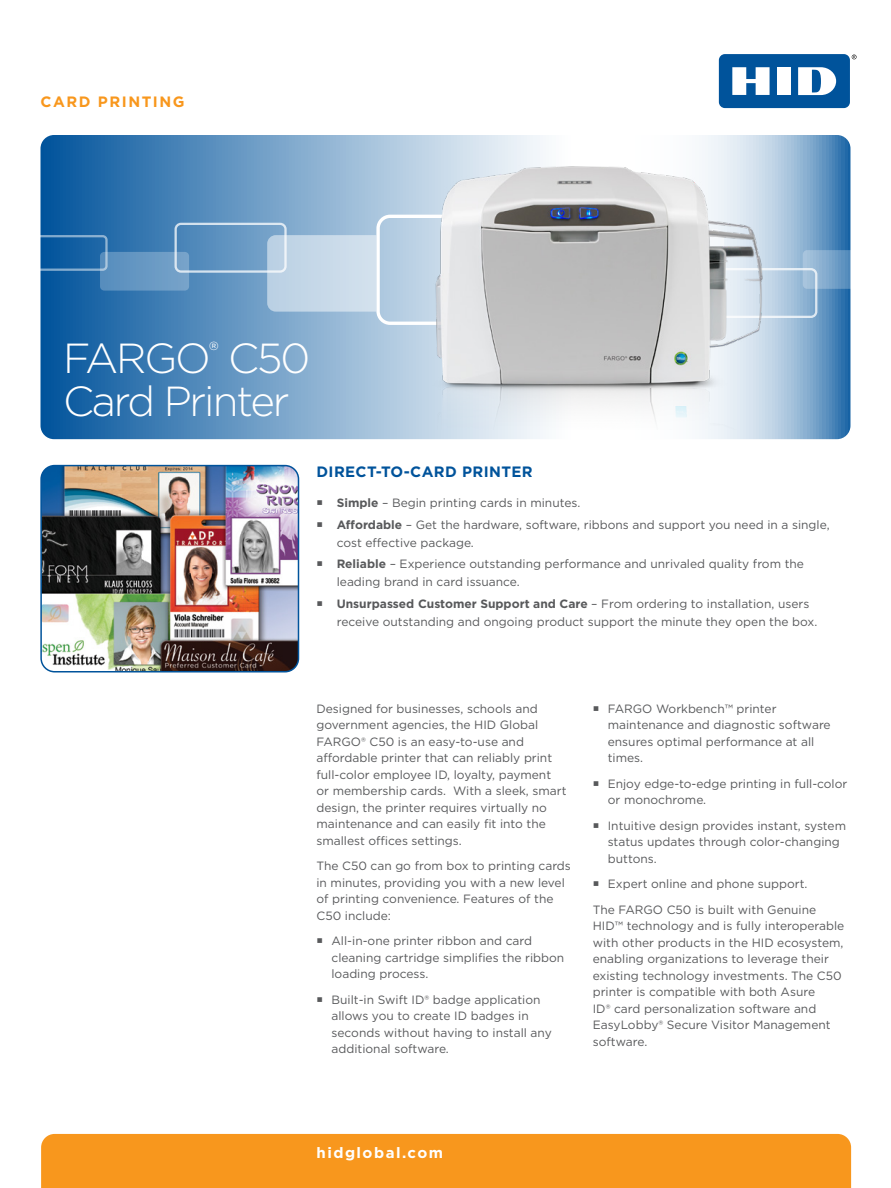
<style>
.page{position:relative;width:891px;height:1188px;background:#fff}
.page>*{position:absolute;margin:0;border:0;box-sizing:border-box;transform-origin:0 0}
.t1{font:300 42px "Gotham";letter-spacing:-.05em;color:#fff}
.sub_head{font:700 15px "Gotham";letter-spacing:.025em;color:#00539b}
.t2{font:700 15px "Gotham";letter-spacing:.1em;color:#fff}
.Segment_Header_Orang{font:700 15px "Gotham";letter-spacing:.1em;color:#f8971d}
.Body{font:12px/16.5px "Gotham";color:#58595b}
.s1{font-weight:700}
</style>
<div class="page">
<svg style="left:852px;top:55px;width:5px;height:4px"></svg>
<div style="left:719px;top:54px;width:131px;height:54px;background:#00539b;border-radius:6px"></div>
<div style="left:777px;top:67px;width:14px;height:28px;background:#fff"></div>
<svg style="left:732px;top:67px;width:38px;height:28px"></svg>
<svg style="left:798px;top:67px;width:38px;height:28px"></svg>
<svg style="left:40px;top:135px;width:810px;height:304px;background:#6295c1"></svg>
<img style="left:43px;top:466px;width:255px;height:204px">
<div style="left:40px;top:465px;width:259px;height:208px;border:2px solid #00539b;border-radius:14px"></div>
<div style="left:41px;top:1134px;width:810px;height:54px;background:#f8971d"></div>
<div style="left:175px;top:223px;width:112px;height:50px;border:2px solid #fff;border-radius:5px"></div>
<svg style="left:100px;top:252px;width:89px;height:39px;background:#6999c4"></svg>
<svg style="left:40px;top:235px;width:68px;height:36px;background:#276daa"></svg>
<svg style="left:267px;top:235px;width:109px;height:77px;background:#c6d8e8"></svg>
<svg style="left:804px;top:250px;width:46px;height:39px;background:#82aacd"></svg>
<img style="left:382px;top:148px;width:422px;height:282px">
<p class="Segment_Header_Orang" style="left:40px;top:92px;width:146px">CARD PRINTING</p>
<p class="t1" style="left:63px;top:331px;width:249px">FARGO<sup>®</sup> C50</p>
<p class="t1" style="left:63px;top:375px;width:228px">Card Printer</p>
<p class="sub_head" style="left:316px;top:462px;width:218px">DIRECT-TO-CARD PRINTER</p>
<p class="Body" style="left:337px;top:495px;width:245px"><span class="s1">Simple</span> – Begin printing cards in minutes.</p>
<p class="Body" style="left:337px;top:515px;width:494px;line-height:18px"><span class="s1">Affordable</span> – Get the hardware, software, ribbons and support you need in a single, cost effective package.</p>
<p class="Body" style="left:337px;top:555px;width:469px;line-height:18px"><span class="s1">Reliable</span> – Experience outstanding performance and unrivaled quality from the leading brand in card issuance.</p>
<p class="Body" style="left:337px;top:594px;width:482px;line-height:18px"><span class="s1">Unsurpassed Customer Support and Care</span> – From ordering to installation, users receive outstanding and ongoing product support the minute they open the box.</p>
<p class="Body" style="left:316px;top:700px;width:252px">Designed for businesses, schools and government agencies, the HID Global FARGO® C50 is an easy-to-use and affordable printer that can reliably print full-color employee ID, loyalty, payment or membership cards. With a sleek, smart design, the printer requires virtually no maintenance and can easily fit into the smallest offices settings.</p>
<p class="Body" style="left:316px;top:858px;width:256px">The C50 can go from box to printing cards in minutes, providing you with a new level of printing convenience. Features of the C50 include:</p>
<p class="Body" style="left:332px;top:932px;width:234px;text-indent:-15px">○ All-in-one printer ribbon and card cleaning cartridge simplifies the ribbon loading process.</p>
<p class="Body" style="left:332px;top:991px;width:222px;text-indent:-15px">○ Built-in Swift ID® badge application allows you to create ID badges in seconds without having to install any additional software.</p>
<p class="Body" style="left:608px;top:700px;width:224px;text-indent:-15px">○ FARGO Workbench™ printer maintenance and diagnostic software ensures optimal performance at all times.</p>
<p class="Body" style="left:608px;top:775px;width:241px;text-indent:-15px">○ Enjoy edge-to-edge printing in full-color or monochrome.</p>
<p class="Body" style="left:608px;top:817px;width:240px;text-indent:-15px">○ Intuitive design provides instant, system status updates through color-changing buttons.</p>
<p class="Body" style="left:593px;top:875px;width:216px">○ Expert online and phone support.</p>
<p class="Body" style="left:593px;top:901px;width:253px">The FARGO C50 is built with Genuine HID™ technology and is fully interoperable with other products in the HID ecosystem, enabling organizations to leverage their existing technology investments. The C50 printer is compatible with both Asure<br>ID® card personalization software and EasyLobby® Secure Visitor Management software.</p>
<p class="t2" style="left:316px;top:1142px;width:128px">hidglobal.com</p>
</div>
